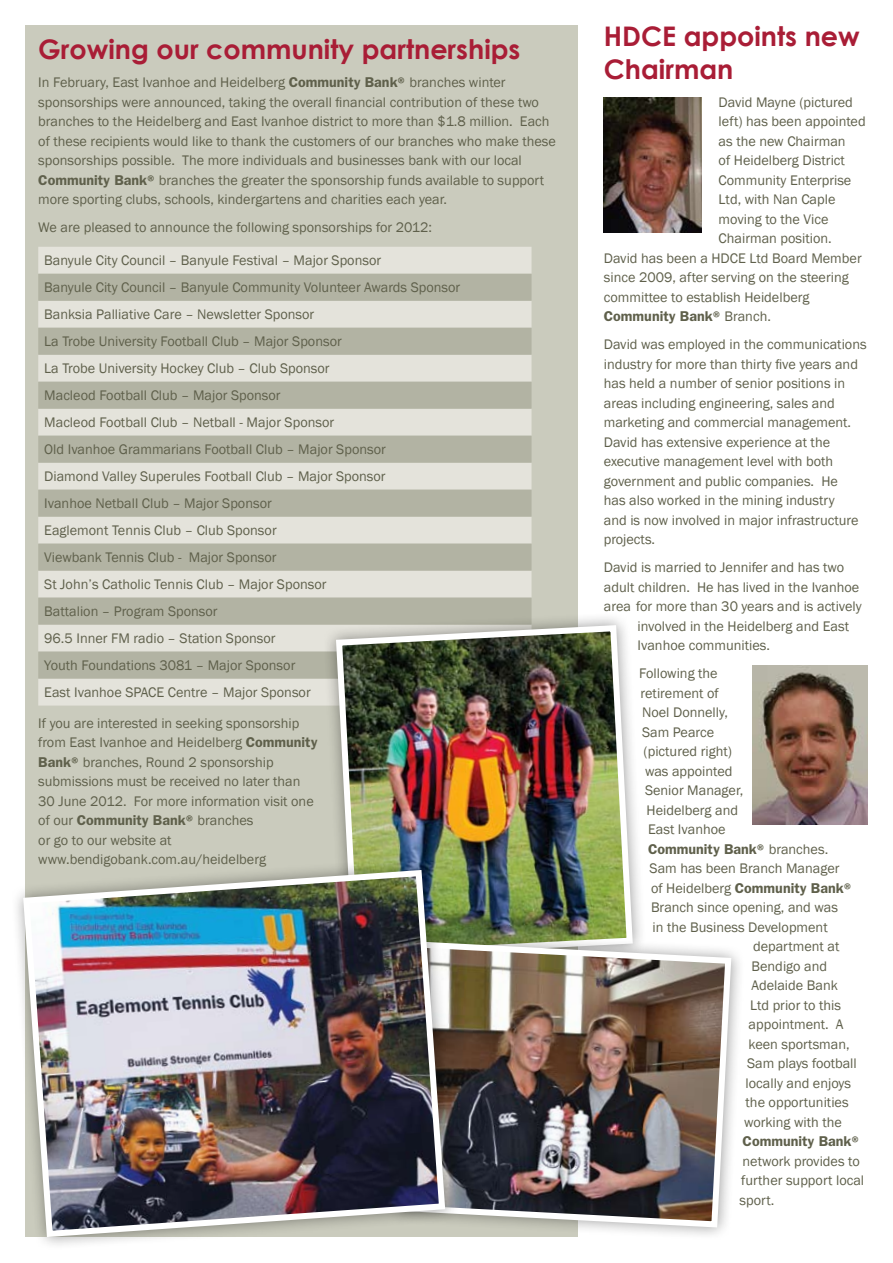
<style>
.page{position:relative;width:893px;height:1263px;background:#fff}
.page>*{position:absolute;margin:0;border:0;box-sizing:border-box;transform-origin:0 0}
.t1{font:700 27px/33px "Century Gothic";color:#a91d36}
.t2{font:14.25px/19.5px "Franklin Gothic";color:#5f604b}
.t3{font:600 14.25px "Franklin Gothic";color:#5f604b}
.s1{font-weight:600}
.s2{font-weight:400}
</style>
<div class="page">
<div style="left:26px;top:26px;width:552px;height:1211px;background:#cacbbd"></div>
<div style="left:38px;top:247px;width:493px;height:458px;background:#e4e3db"></div>
<svg style="left:38px;top:274px;width:493px;height:405px;fill:#b2b3a3"></svg>
<div style="left:322px;top:611px;width:324px;height:360px;background:#000;opacity:.4"></div>
<img style="left:333px;top:622px;width:303px;height:305px">
<img style="left:604px;top:98px;width:98px;height:134px">
<div style="left:384px;top:927px;width:360px;height:313px;background:#000;opacity:.4"></div>
<img style="left:458px;top:938px;width:276px;height:292px">
<div style="left:9px;top:855px;width:449px;height:395px;background:#000;opacity:.4"></div>
<img style="left:20px;top:867px;width:428px;height:373px">
<img style="left:752px;top:666px;width:115px;height:158px">
<h1 class="t1" style="left:38px;top:32px;width:484px">Growing our community partnerships</h1>
<p class="t2" style="left:38px;top:73px;width:519px">In February, East Ivanhoe and Heidelberg <span class="s1">Community Bank®</span> branches winter sponsorships were announced, taking the overall financial contribution of these two branches to the Heidelberg and East Ivanhoe district to more than $1.8 million. Each of these recipients would like to thank the customers of our branches who make these sponsorships possible. The more individuals and businesses bank with our local <span class="s1">Community Bank®</span> branches the greater the sponsorship funds available to support more sporting clubs, schools, kindergartens and charities each year.</p>
<p class="t2" style="left:38px;top:218px;width:395px">We are pleased to announce the following sponsorships for 2012:</p>
<p class="t2" style="left:44px;top:247px;width:418px;line-height:27px">Banyule City Council – Banyule Festival – Major Sponsor<br>Banyule City Council – Banyule Community Volunteer Awards Sponsor Banksia Palliative Care – Newsletter Sponsor<br>La Trobe University Football Club – Major Sponsor<br>La Trobe University Hockey Club – Club Sponsor<br>Macleod Football Club – Major Sponsor<br>Macleod Football Club – Netball - Major Sponsor<br>Old Ivanhoe Grammarians Football Club – Major Sponsor<br>Diamond Valley Superules Football Club – Major Sponsor<br>Ivanhoe Netball Club – Major Sponsor<br>Eaglemont Tennis Club – Club Sponsor<br>Viewbank Tennis Club - Major Sponsor<br>St John’s Catholic Tennis Club – Major Sponsor<br>Battalion – Program Sponsor<br>96.5 Inner FM radio – Station Sponsor<br>Youth Foundations 3081 – Major Sponsor<br>East Ivanhoe SPACE Centre – Major Sponsor</p>
<p class="t2" style="left:38px;top:713px;width:281px">If you are interested in seeking sponsorship from East Ivanhoe and Heidelberg <span class="s1">Community Bank®</span> branches, Round 2 sponsorship submissions must be received no later than 30 June 2012. For more information visit one of our <span class="s1">Community Bank®</span> branches<br>or go to our website at www.bendigobank.com.au/heidelberg</p>
<h1 class="t1" style="left:604px;top:19px;width:257px">HDCE appoints new<br>Chairman</h1>
<p class="t2" style="left:719px;top:93px;width:136px">David Mayne (pictured</p>
<p class="t2" style="left:719px;top:112px;width:149px">left) has been appointed</p>
<p class="t2" style="left:719px;top:132px;width:128px">as the new Chairman</p>
<p class="t2" style="left:719px;top:151px;width:128px">of Heidelberg District</p>
<p class="t2" style="left:719px;top:171px;width:134px">Community Enterprise</p>
<p class="t2" style="left:719px;top:190px;width:118px">Ltd, with Nan Caple</p>
<p class="t2" style="left:719px;top:210px;width:111px">moving to the Vice</p>
<p class="t2" style="left:719px;top:229px;width:115px">Chairman position.</p>
<p class="t2" style="left:604px;top:249px;width:259px">David has been a HDCE Ltd Board Member</p>
<p class="t2" style="left:604px;top:268px;width:246px">since 2009, after serving on the steering</p>
<p class="t2" style="left:604px;top:288px;width:207px">committee to establish Heidelberg</p>
<p class="t3" style="left:604px;top:308px;width:169px">Community Bank® <span class="s2">Branch.</span></p>
<p class="t2" style="left:604px;top:335px;width:264px">David was employed in the communications industry for more than thirty five years and has held a number of senior positions in areas including engineering, sales and marketing and commercial management.<br>David has extensive experience at the executive management level with both government and public companies. He<br>has also worked in the mining industry<br>and is now involved in major infrastructure projects.</p>
<p class="t2" style="left:604px;top:558px;width:242px">David is married to Jennifer and has two</p>
<p class="t2" style="left:604px;top:577px;width:257px">adult children. He has lived in the Ivanhoe</p>
<p class="t2" style="left:604px;top:597px;width:259px">area for more than 30 years and is actively</p>
<p class="t2" style="left:638px;top:616px;width:213px">involved in the Heidelberg and East</p>
<p class="t2" style="left:638px;top:636px;width:134px">Ivanhoe communities.</p>
<p class="t2" style="left:639px;top:664px;width:80px">Following the</p>
<p class="t2" style="left:641px;top:683px;width:80px">retirement of</p>
<p class="t2" style="left:642px;top:703px;width:87px">Noel Donnelly,</p>
<p class="t2" style="left:642px;top:722px;width:74px">Sam Pearce</p>
<p class="t2" style="left:644px;top:742px;width:90px">(pictured right)</p>
<p class="t2" style="left:645px;top:761px;width:89px">was appointed</p>
<p class="t2" style="left:645px;top:781px;width:100px">Senior Manager,</p>
<p class="t2" style="left:647px;top:800px;width:93px">Heidelberg and</p>
<p class="t2" style="left:648px;top:820px;width:79px">East Ivanhoe</p>
<p class="t3" style="left:648px;top:840px;width:182px">Community Bank® <span class="s2">branches.</span></p>
<p class="t2" style="left:649px;top:859px;width:191px">Sam has been Branch Manager</p>
<p class="t3" style="left:651px;top:879px;width:205px"><span class="s2">of Heidelberg</span> Community Bank®</p>
<p class="t2" style="left:651px;top:898px;width:188px">Branch since opening, and was</p>
<p class="t2" style="left:652px;top:917px;width:177px">in the Business Development</p>
<p class="t2" style="left:753px;top:937px;width:88px">department at</p>
<p class="t2" style="left:752px;top:956px;width:77px">Bendigo and</p>
<p class="t2" style="left:752px;top:976px;width:88px">Adelaide Bank</p>
<p class="t2" style="left:750px;top:995px;width:92px">Ltd prior to this</p>
<p class="t2" style="left:749px;top:1015px;width:97px">appointment. A</p>
<p class="t2" style="left:749px;top:1034px;width:103px">keen sportsman,</p>
<p class="t2" style="left:747px;top:1054px;width:111px">Sam plays football</p>
<p class="t2" style="left:746px;top:1073px;width:107px">locally and enjoys</p>
<p class="t2" style="left:746px;top:1093px;width:105px">the opportunities</p>
<p class="t2" style="left:744px;top:1112px;width:99px">working with the</p>
<p class="t3" style="left:743px;top:1133px;width:121px">Community Bank®</p>
<p class="t2" style="left:740px;top:1151px;width:126px">network provides to further support local sport.</p>
</div>
